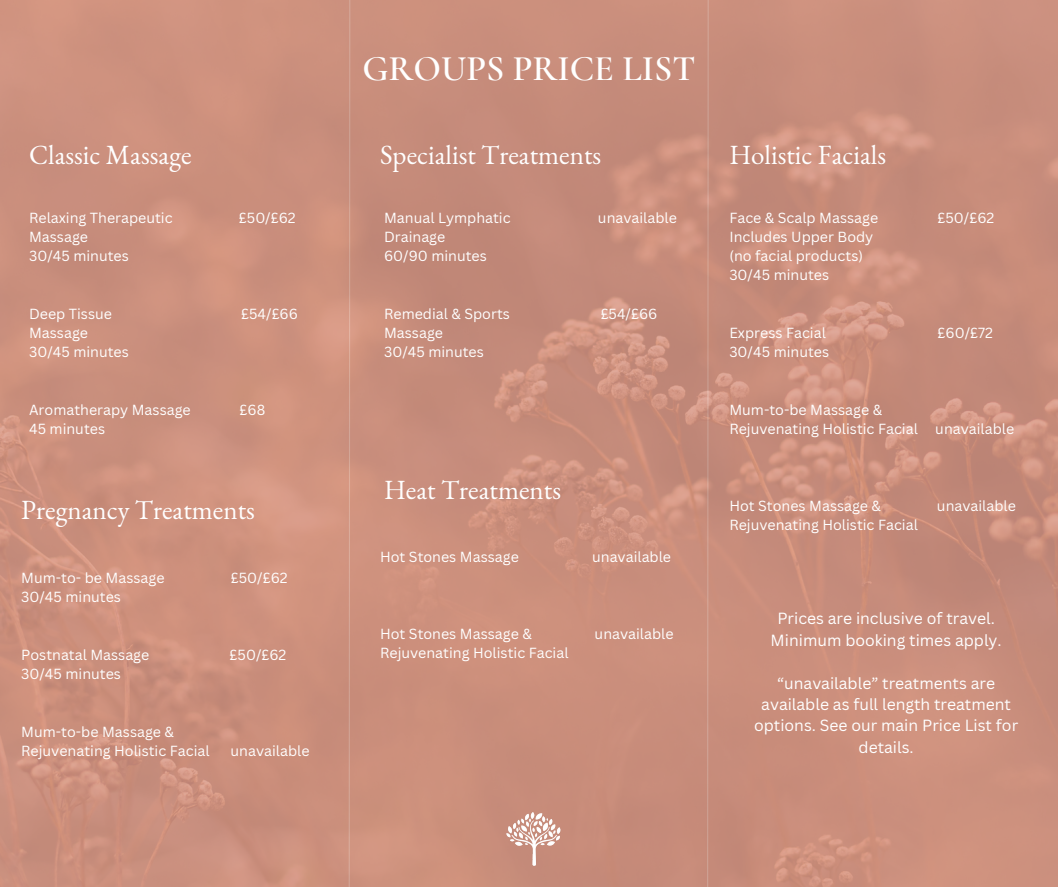
<style>
.page{position:relative;width:1058px;height:887px;background:#fff}
.page>*{position:absolute;margin:0;border:0;box-sizing:border-box;transform-origin:0 0}
.t1{font:600 36px "Cormorant Garamond";color:#fff}
.t2{font:27px "EB Garamond";color:#fff}
.t3{font:15.75px/21.3px "Canva Sans";color:#fff;text-align:center}
.t4{font:14.25px "Canva Sans";color:#fff}
</style>
<div class="page">
<img style="left:0;top:0;width:1058px;height:886px">
<img style="left:503px;top:808px;width:60px;height:60px">
<p class="t2" style="left:29px;top:137px;width:164px">Classic Massage</p>
<p class="t4" style="left:29px;top:207px;width:145px">Relaxing Therapeutic</p>
<p class="t4" style="left:239px;top:207px;width:58px">£50/£62</p>
<p class="t4" style="left:29px;top:227px;width:60px">Massage</p>
<p class="t4" style="left:29px;top:246px;width:101px">30/45 minutes</p>
<p class="t4" style="left:29px;top:303px;width:84px">Deep Tissue</p>
<p class="t4" style="left:241px;top:303px;width:58px">£54/£66</p>
<p class="t4" style="left:29px;top:323px;width:60px">Massage</p>
<p class="t4" style="left:29px;top:342px;width:101px">30/45 minutes</p>
<p class="t4" style="left:29px;top:400px;width:163px">Aromatherapy Massage</p>
<p class="t4" style="left:240px;top:400px;width:27px">£68</p>
<p class="t4" style="left:29px;top:419px;width:78px">45 minutes</p>
<p class="t2" style="left:21px;top:492px;width:235px">Pregnancy Treatments</p>
<p class="t4" style="left:21px;top:567px;width:145px">Mum-to- be Massage</p>
<p class="t4" style="left:231px;top:567px;width:58px">£50/£62</p>
<p class="t4" style="left:21px;top:586px;width:101px">30/45 minutes</p>
<p class="t4" style="left:21px;top:644px;width:130px">Postnatal Massage</p>
<p class="t4" style="left:230px;top:644px;width:58px">£50/£62</p>
<p class="t4" style="left:21px;top:663px;width:101px">30/45 minutes</p>
<p class="t4" style="left:21px;top:721px;width:154px">Mum-to-be Massage &amp;</p>
<p class="t4" style="left:21px;top:740px;width:190px">Rejuvenating Holistic Facial</p>
<p class="t4" style="left:231px;top:740px;width:80px">unavailable</p>
<p class="t1" style="left:362px;top:47px;width:334px">GROUPS PRICE LIST</p>
<p class="t2" style="left:380px;top:137px;width:223px">Specialist Treatments</p>
<p class="t4" style="left:384px;top:207px;width:128px">Manual Lymphatic</p>
<p class="t4" style="left:598px;top:207px;width:80px">unavailable</p>
<p class="t4" style="left:384px;top:227px;width:63px">Drainage</p>
<p class="t4" style="left:384px;top:246px;width:104px">60/90 minutes</p>
<p class="t4" style="left:384px;top:303px;width:127px">Remedial &amp; Sports</p>
<p class="t4" style="left:600px;top:303px;width:58px">£54/£66</p>
<p class="t4" style="left:384px;top:323px;width:60px">Massage</p>
<p class="t4" style="left:384px;top:342px;width:101px">30/45 minutes</p>
<p class="t2" style="left:384px;top:471px;width:178px">Heat Treatments</p>
<p class="t4" style="left:380px;top:547px;width:140px">Hot Stones Massage</p>
<p class="t4" style="left:592px;top:547px;width:80px">unavailable</p>
<p class="t4" style="left:380px;top:623px;width:153px">Hot Stones Massage &amp;</p>
<p class="t4" style="left:594px;top:623px;width:80px">unavailable</p>
<p class="t4" style="left:380px;top:643px;width:190px">Rejuvenating Holistic Facial</p>
<p class="t2" style="left:729px;top:137px;width:158px">Holistic Facials</p>
<p class="t4" style="left:729px;top:207px;width:150px">Face &amp; Scalp Massage</p>
<p class="t4" style="left:937px;top:207px;width:58px">£50/£62</p>
<p class="t4" style="left:729px;top:227px;width:145px">Includes Upper Body</p>
<p class="t4" style="left:729px;top:246px;width:135px">(no facial products)</p>
<p class="t4" style="left:729px;top:265px;width:101px">30/45 minutes</p>
<p class="t4" style="left:729px;top:323px;width:98px">Express Facial</p>
<p class="t4" style="left:937px;top:323px;width:57px">£60/£72</p>
<p class="t4" style="left:729px;top:342px;width:101px">30/45 minutes</p>
<p class="t4" style="left:729px;top:400px;width:154px">Mum-to-be Massage &amp;</p>
<p class="t4" style="left:729px;top:419px;width:286px">Rejuvenating Holistic Facial unavailable</p>
<p class="t4" style="left:729px;top:496px;width:153px">Hot Stones Massage &amp;</p>
<p class="t4" style="left:937px;top:496px;width:80px">unavailable</p>
<p class="t4" style="left:729px;top:515px;width:190px">Rejuvenating Holistic Facial</p>
<p class="t3" style="left:777px;top:607px;width:219px">Prices are inclusive of travel.</p>
<p class="t3" style="left:770px;top:629px;width:232px">Minimum booking times apply.</p>
<p class="t3" style="left:754px;top:671px;width:266px">“unavailable” treatments are available as full length treatment options. See our main Price List for details.</p>
</div>
